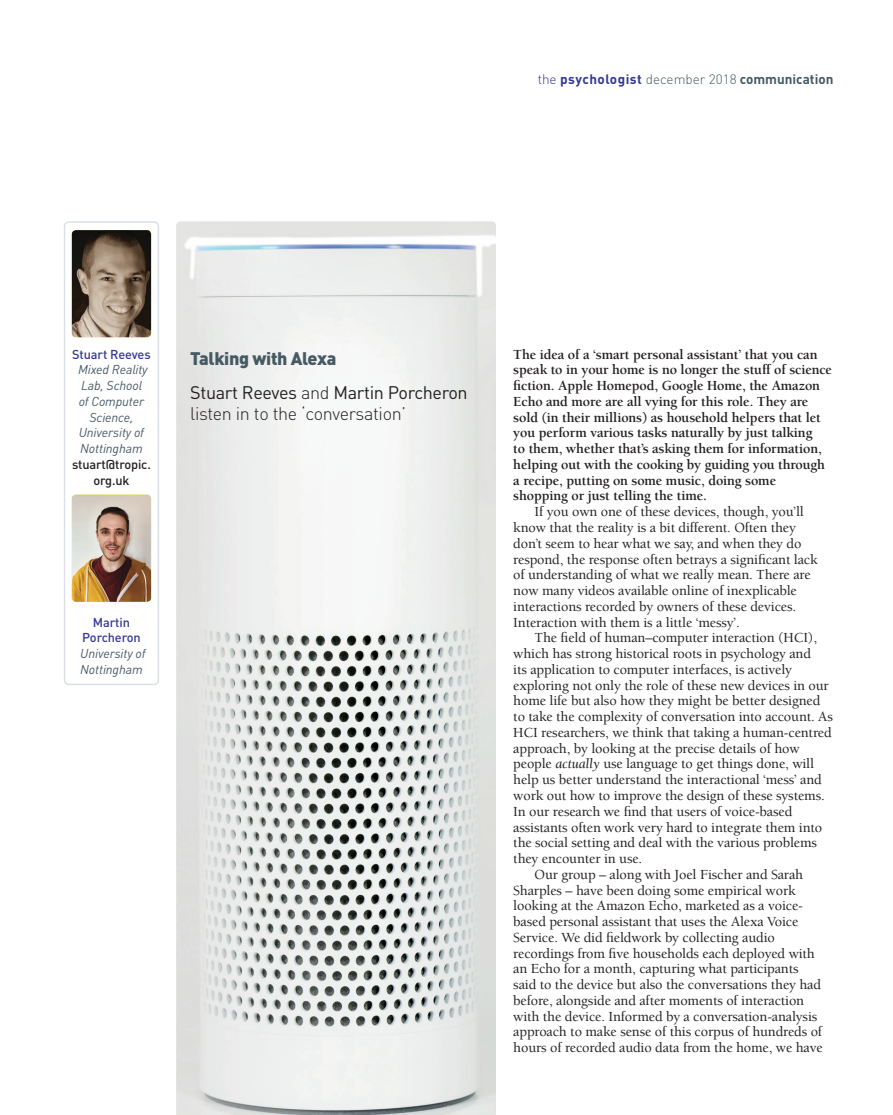
<style>
.page{position:relative;width:893px;height:1115px;background:#fff}
.page>*{position:absolute;margin:0;border:0;box-sizing:border-box;transform-origin:0 0}
.box_header__heavy{font:300 18px/21px "DIN Pro";letter-spacing:-.02em;color:#231f20}
.box_header__heavy-2{font:900 18px "DIN Pro";letter-spacing:-.02em;color:#465a64}
.body_text{font:500 14.25px/15.8px "Berkeley Std";letter-spacing:-.01em;color:#231f20}
.body_text-2{font:700 14.25px/15.8px "Berkeley Std";letter-spacing:-.01em;color:#231f20}
.t1{font:700 13.5px "DIN Pro";color:#465a64}
.psy_cult_review_box{font:italic 12.75px/15.8px "DIN Pro";letter-spacing:-.01em;color:#465a64;text-align:center}
.psy_cult_review_box-2{font:500 12.75px/15.8px "DIN Pro";letter-spacing:-.01em;color:#343896;text-align:center}
.psy_cult_review_box-3{font:500 12.75px/15.8px "DIN Pro";letter-spacing:-.01em;color:#231f20;text-align:center}
.s1{font-weight:300;color:#343896}
.s2{color:#343896}
.s3{font-weight:300}
.s4{font-weight:400}
.s5{font-weight:400;font-style:italic}
</style>
<div class="page">
<img style="left:176px;top:221px;width:320px;height:893px">
<div style="left:64px;top:221px;width:95px;height:464px;border:2px solid #dae0e5;border-radius:4px"></div>
<img style="left:72px;top:230px;width:79px;height:107px">
<img style="left:72px;top:494px;width:79px;height:107px">
<p class="t1" style="left:538px;top:70px;width:297px"><span class="s1">the</span> <span class="s2">psychologist</span> <span class="s3">december 2018</span> communication</p>
<p class="psy_cult_review_box-2" style="left:72px;top:345px;width:80px">Stuart Reeves</p>
<p class="psy_cult_review_box" style="left:78px;top:361px;width:71px">Mixed Reality<br>Lab, School of Computer<br>Science,<br>University of<br>Nottingham</p>
<p class="psy_cult_review_box-3" style="left:72px;top:456px;width:80px">stuart@tropic. org.uk</p>
<p class="box_header__heavy-2" style="left:190px;top:346px;width:148px">Talking with Alexa</p>
<p class="box_header__heavy" style="left:190px;top:381px;width:279px"><span class="s4">Stuart Reeves</span> and <span class="s4">Martin Porcheron </span>listen in to the ‘conversation’</p>
<p class="psy_cult_review_box-2" style="left:82px;top:613px;width:60px">Martin<br>Porcheron</p>
<p class="psy_cult_review_box" style="left:80px;top:645px;width:67px;text-align:left">University of<br>Nottingham</p>
<p class="body_text-2" style="left:513px;top:346px;width:320px">The idea of a ‘smart personal assistant’ that you can speak to in your home is no longer the stuff of science fiction. Apple Homepod, Google Home, the Amazon Echo and more are all vying for this role. They are sold (in their millions) as household helpers that let you perform various tasks naturally by just talking<br>to them, whether that’s asking them for information, helping out with the cooking by guiding you through a recipe, putting on some music, doing some shopping or just telling the time.</p>
<p class="body_text" style="left:513px;top:504px;width:306px;text-indent:21px">If you own one of these devices, though, you’ll know that the reality is a bit different. Often they don’t seem to hear what we say, and when they do respond, the response often betrays a significant lack of understanding of what we really mean. There are now many videos available online of inexplicable interactions recorded by owners of these devices.<br>Interaction with them is a little ‘messy’.</p>
<p class="body_text" style="left:513px;top:630px;width:321px;text-indent:21px">The field of human–computer interaction (HCI), which has strong historical roots in psychology and<br>its application to computer interfaces, is actively exploring not only the role of these new devices in our home life but also how they might be better designed to take the complexity of conversation into account. As HCI researchers, we think that taking a human-centred approach, by looking at the precise details of how people <span class="s5">actually</span> use language to get things done, will help us better understand the interactional ‘mess’ and work out how to improve the design of these systems.<br>In our research we find that users of voice-based assistants often work very hard to integrate them into the social setting and deal with the various problems they encounter in use.</p>
<p class="body_text" style="left:513px;top:866px;width:311px;text-indent:21px">Our group – along with Joel Fischer and Sarah Sharples – have been doing some empirical work looking at the Amazon Echo, marketed as a voice&shy;based personal assistant that uses the Alexa Voice Service. We did fieldwork by collecting audio recordings from five households each deployed with an Echo for a month, capturing what participants said to the device but also the conversations they had before, alongside and after moments of interaction with the device. Informed by a conversation-analysis approach to make sense of this corpus of hundreds of hours of recorded audio data from the home, we have</p>
</div>
